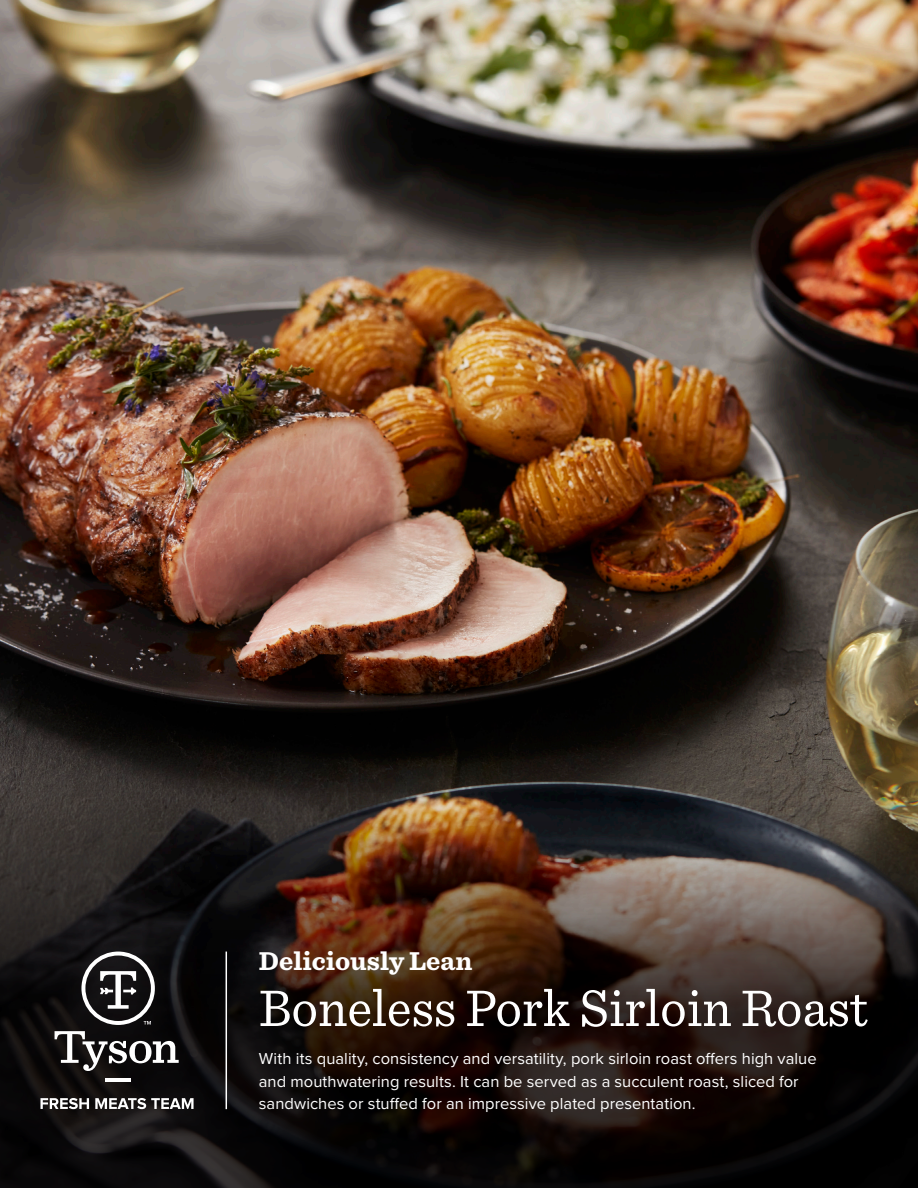
<style>
.page{position:relative;width:918px;height:1188px;background:#fff}
.page>*{position:absolute;margin:0;border:0;box-sizing:border-box;transform-origin:0 0}
.Main_heading{font:54px "Sentinel";color:#fff;scale:.96 1}
.Subhead{font:700 27px "Sentinel";color:#fff}
.Body{font:16.5px/22.5px "Proxima Nova";letter-spacing:.005em;color:#fff}
</style>
<div class="page">
<img style="left:0;top:0;width:918px;height:771px">
<img style="left:0;top:771px;width:918px;height:417px">
<div style="left:10px;top:921px;width:214px;height:219px;background:#231f20;opacity:.25"></div>
<svg style="left:40px;top:1098px;width:49px;height:11px"></svg>
<svg style="left:95px;top:1098px;width:99px;height:11px"></svg>
<hr style="left:105px;top:1079px;width:25px;height:3px;background:#fff">
<svg style="left:55px;top:952px;width:124px;height:119px;background:#3a393a"></svg>
<hr style="left:226px;top:952px;width:1px;height:157px;background:#fff">
<p class="Subhead" style="left:259px;top:940px;width:215px">Deliciously Lean</p>
<p class="Main_heading" style="left:259px;top:967px;width:636px">Boneless Pork Sirloin Roast</p>
<p class="Body" style="left:259px;top:1047px;width:559px">With its quality, consistency and versatility, pork sirloin roast offers high value and mouthwatering results. It can be served as a succulent roast, sliced for sandwiches or stuffed for an impressive plated presentation.</p>
</div>
